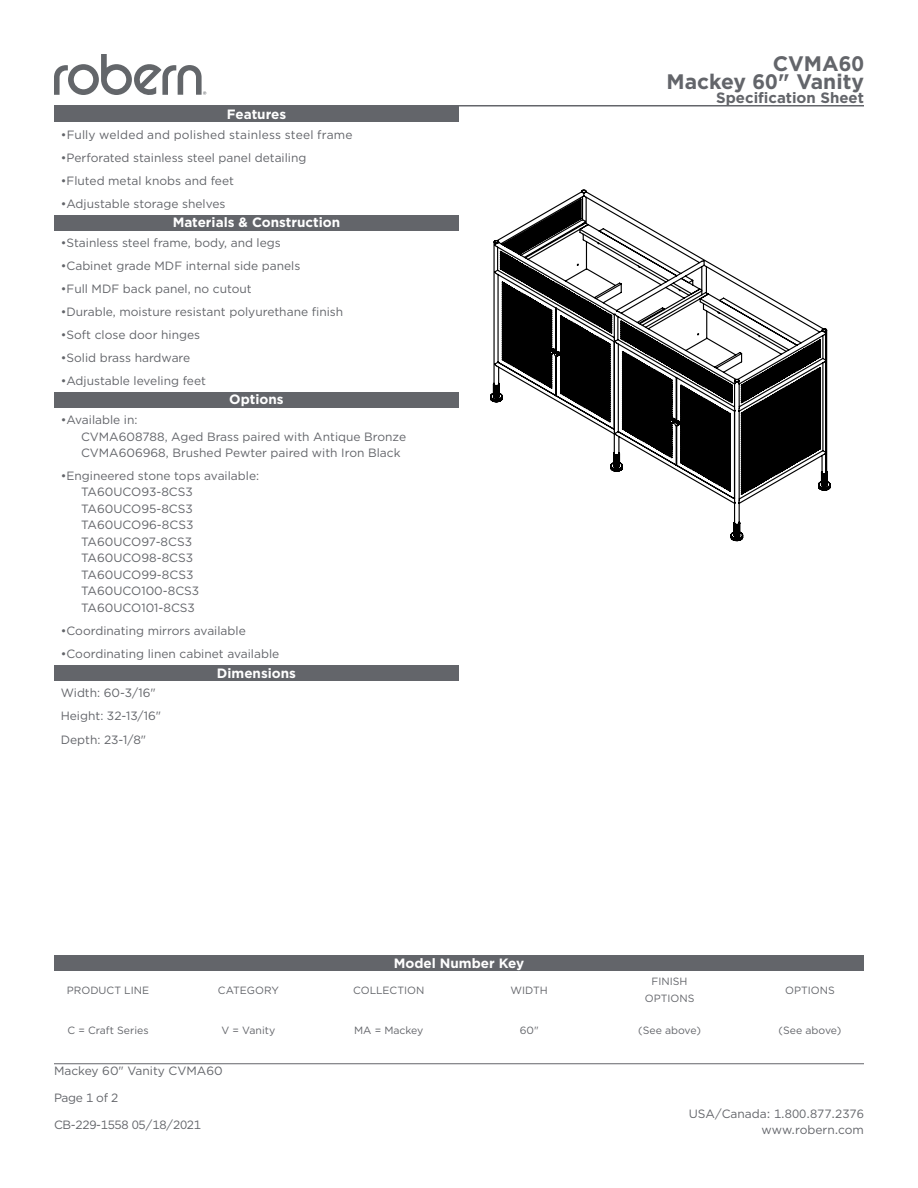
<style>
.page{position:relative;width:918px;height:1188px;background:#fff}
.page>*{position:absolute;margin:0;border:0;box-sizing:border-box;transform-origin:0 0}
.t1{font:700 21px "Gotham";color:#63656a}
.t2{font:700 15px "Gotham";color:#63656a}
.t3{font:700 13.5px "Gotham";color:#fff}
.t4{font:12px "Gotham";color:#63656a}
.t5{font:12px "Gotham";letter-spacing:-.025em;color:#63656a}
.t6{font:10.5px "Gotham";color:#63656a}
</style>
<div class="page">
<hr style="left:54px;top:1063px;width:810px;height:1px;background:#63656a">
<div style="left:54px;top:665px;width:405px;height:16px;background:#63656a"></div>
<div style="left:54px;top:392px;width:405px;height:16px;background:#63656a"></div>
<div style="left:54px;top:106px;width:405px;height:16px;background:#63656a"></div>
<div style="left:54px;top:215px;width:405px;height:15px;background:#63656a"></div>
<hr style="left:54px;top:105px;width:810px;height:1px;background:#63656a">
<div style="left:54px;top:955px;width:810px;height:16px;background:#63656a"></div>
<svg style="left:54px;top:54px;width:152px;height:41px"></svg>
<svg style="left:490px;top:189px;width:341px;height:353px"></svg>
<p class="t1" style="left:773px;top:49px;width:93px">CVMA60</p>
<p class="t3" style="left:227px;top:105px;width:61px">Features</p>
<p class="t4" style="left:61px;top:127px;width:293px">•Fully welded and polished stainless steel frame</p>
<p class="t4" style="left:61px;top:150px;width:247px">•Perforated stainless steel panel detailing</p>
<p class="t4" style="left:61px;top:173px;width:175px">•Fluted metal knobs and feet</p>
<p class="t4" style="left:61px;top:196px;width:166px">•Adjustable storage shelves</p>
<p class="t3" style="left:173px;top:213px;width:169px">Materials &amp; Construction</p>
<p class="t4" style="left:61px;top:235px;width:222px">•Stainless steel frame, body, and legs</p>
<p class="t4" style="left:61px;top:258px;width:241px">•Cabinet grade MDF internal side panels</p>
<p class="t4" style="left:61px;top:281px;width:193px">•Full MDF back panel, no cutout</p>
<p class="t4" style="left:61px;top:304px;width:284px">•Durable, moisture resistant polyurethane finish</p>
<p class="t4" style="left:61px;top:327px;width:141px">•Soft close door hinges</p>
<p class="t4" style="left:61px;top:350px;width:131px">•Solid brass hardware</p>
<p class="t4" style="left:61px;top:373px;width:147px">•Adjustable leveling feet</p>
<p class="t4" style="left:61px;top:412px;width:78px">•Available in:</p>
<p class="t4" style="left:81px;top:429px;width:327px">CVMA608788, Aged Brass paired with Antique Bronze</p>
<p class="t4" style="left:81px;top:445px;width:321px">CVMA606968, Brushed Pewter paired with Iron Black</p>
<p class="t3" style="left:229px;top:391px;width:56px">Options</p>
<p class="t4" style="left:61px;top:468px;width:200px">•Engineered stone tops available:</p>
<p class="t4" style="left:81px;top:485px;width:113px">TA60UCO93-8CS3</p>
<p class="t4" style="left:81px;top:501px;width:113px">TA60UCO95-8CS3</p>
<p class="t4" style="left:81px;top:518px;width:114px">TA60UCO96-8CS3</p>
<p class="t4" style="left:81px;top:534px;width:113px">TA60UCO97-8CS3</p>
<p class="t4" style="left:81px;top:551px;width:114px">TA60UCO98-8CS3</p>
<p class="t4" style="left:81px;top:567px;width:114px">TA60UCO99-8CS3</p>
<p class="t4" style="left:81px;top:584px;width:120px">TA60UCO100-8CS3</p>
<p class="t4" style="left:81px;top:600px;width:115px">TA60UCO101-8CS3</p>
<p class="t4" style="left:61px;top:623px;width:187px">•Coordinating mirrors available</p>
<p class="t4" style="left:61px;top:646px;width:220px">•Coordinating linen cabinet available</p>
<p class="t4" style="left:61px;top:685px;width:97px">Width: 60-3/16"</p>
<p class="t4" style="left:61px;top:709px;width:102px">Height: 32-13/16"</p>
<p class="t4" style="left:61px;top:732px;width:87px">Depth: 23-1/8"</p>
<p class="t3" style="left:217px;top:664px;width:81px">Dimensions</p>
<p class="t3" style="left:394px;top:954px;width:132px">Model Number Key</p>
<p class="t6" style="left:67px;top:983px;width:84px">PRODUCT LINE</p>
<p class="t6" style="left:218px;top:983px;width:62px">CATEGORY</p>
<p class="t6" style="left:353px;top:983px;width:73px">COLLECTION</p>
<p class="t6" style="left:511px;top:983px;width:39px">WIDTH</p>
<p class="t1" style="left:667px;top:68px;width:199px">Mackey 60" Vanity</p>
<p class="t2" style="left:716px;top:87px;width:149px">Specification Sheet</p>
<p class="t6" style="left:652px;top:975px;width:37px">FINISH</p>
<p class="t6" style="left:645px;top:992px;width:51px">OPTIONS</p>
<p class="t6" style="left:785px;top:983px;width:51px">OPTIONS</p>
<p class="t6" style="left:67px;top:1023px;width:83px">C = Craft Series</p>
<p class="t6" style="left:222px;top:1024px;width:55px">V = Vanity</p>
<p class="t6" style="left:354px;top:1024px;width:71px">MA = Mackey</p>
<p class="t6" style="left:520px;top:1024px;width:20px">60"</p>
<p class="t6" style="left:638px;top:1024px;width:64px">(See above)</p>
<p class="t6" style="left:779px;top:1024px;width:64px">(See above)</p>
<p class="t4" style="left:54px;top:1063px;width:170px">Mackey 60" Vanity CVMA60</p>
<p class="t4" style="left:54px;top:1090px;width:66px">Page 1 of 2</p>
<p class="t5" style="left:54px;top:1117px;width:149px">CB-229-1558 05/18/2021</p>
<p class="t4" style="left:689px;top:1106px;width:177px">USA/Canada: 1.800.877.2376</p>
<p class="t4" style="left:762px;top:1122px;width:104px">www.robern.com</p>
</div>
